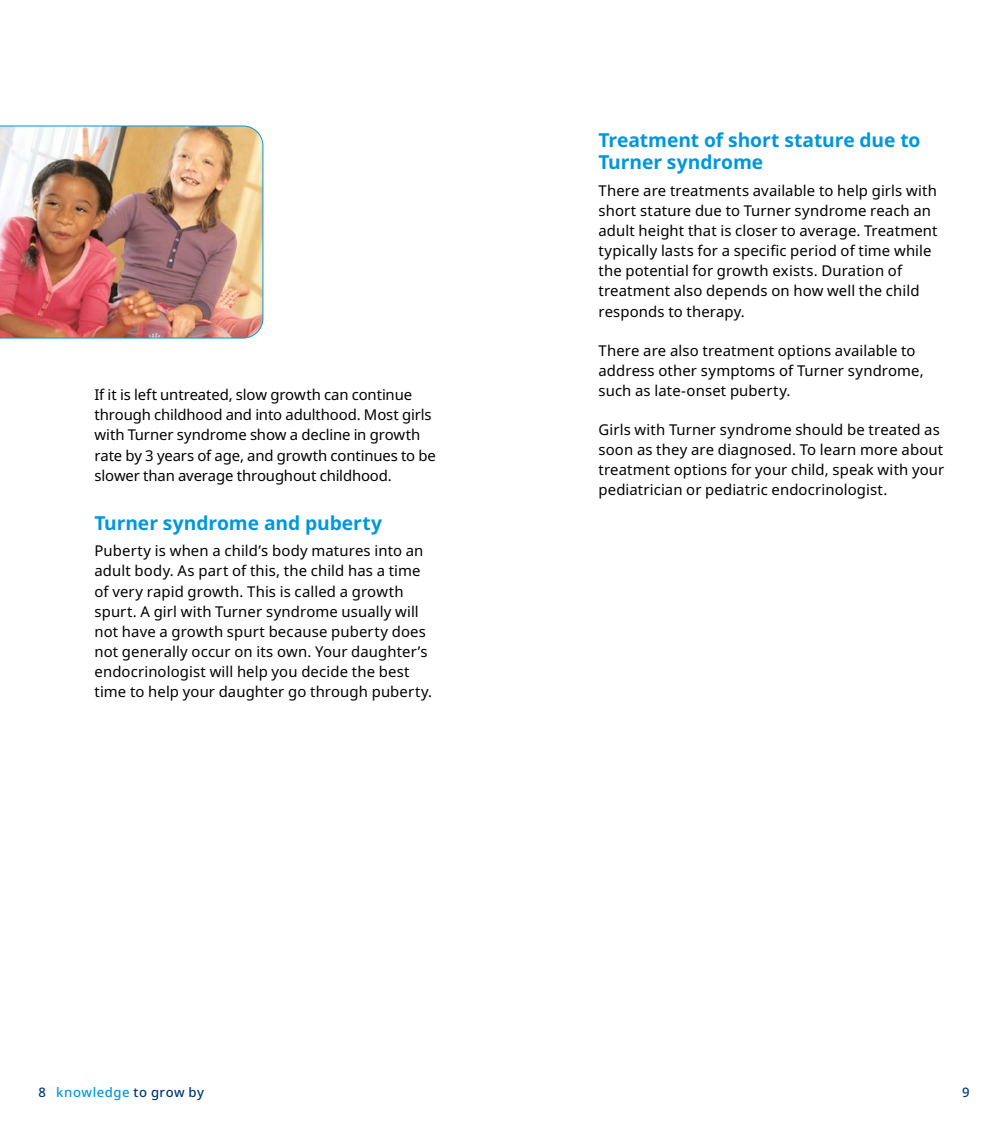
<style>
.page{position:relative;width:1008px;height:1134px;background:#fff}
.page>*{position:absolute;margin:0;border:0;box-sizing:border-box;transform-origin:0 0}
.t1{font:700 19.25px/22.8px "Apis";letter-spacing:-.005em;color:#0097dc}
.t2{font:14.88px/20.1px "Apis";letter-spacing:.01em;color:#000}
.t3{font:14.88px/20.1px "Apis";letter-spacing:-.01em;color:#000}
.t4{font:500 13.12px "Apis";letter-spacing:.04em;color:#003878}
.s1{color:#0097dc}
</style>
<div class="page">
<img style="left:0;top:125px;width:264px;height:214px">
<p class="t3" style="left:94px;top:385px;width:343px">If it is left untreated, slow growth can continue through childhood and into adulthood. Most girls with Turner syndrome show a decline in growth rate by 3 years of age, and growth continues to be slower than average throughout childhood.</p>
<p class="t1" style="left:94px;top:512px;width:289px">Turner syndrome and puberty</p>
<p class="t2" style="left:94px;top:541px;width:339px">Puberty is when a child’s body matures into an adult body. As part of this, the child has a time of very rapid growth. This is called a growth spurt. A girl with Turner syndrome usually will not have a growth spurt because puberty does not generally occur on its own. Your daughter’s endocrinologist will help you decide the best time to help your daughter go through puberty.</p>
<p class="t1" style="left:598px;top:129px;width:324px">Treatment of short stature due to<br>Turner syndrome</p>
<p class="t2" style="left:598px;top:181px;width:341px">There are treatments available to help girls with short stature due to Turner syndrome reach an adult height that is closer to average. Treatment typically lasts for a specific period of time while the potential for growth exists. Duration of treatment also depends on how well the child responds to therapy.</p>
<p class="t2" style="left:598px;top:340px;width:327px">There are also treatment options available to address other symptoms of Turner syndrome, such as late-onset puberty.</p>
<p class="t2" style="left:598px;top:420px;width:347px">Girls with Turner syndrome should be treated as soon as they are diagnosed. To learn more about treatment options for your child, speak with your pediatrician or pediatric endocrinologist.</p>
<p class="t4" style="left:38px;top:1083px;width:167px">8 <span class="s1">knowledge</span> to grow by</p>
<p class="t4" style="left:962px;top:1083px;width:9px">9</p>
</div>
